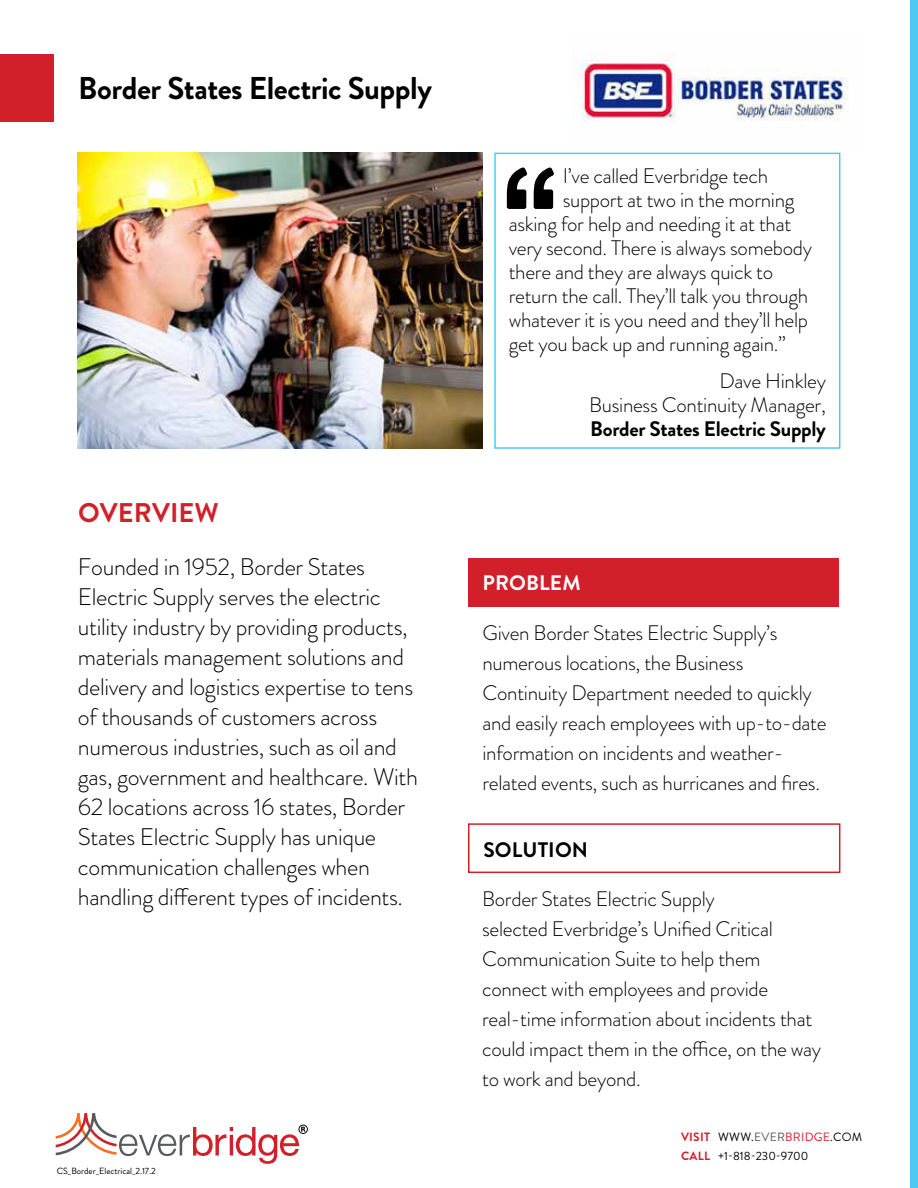
<style>
.page{position:relative;width:918px;height:1188px;background:#fff}
.page>*{position:absolute;margin:0;border:0;box-sizing:border-box;transform-origin:0 0}
.t1{font:700 31.5px "Brandon Grotesque";letter-spacing:-.015em;color:#000101}
.t2{font:700 27px "Brandon Grotesque";letter-spacing:.005em;color:#d1202a}
.t3{font:300 24px/30px "Brandon Grotesque";letter-spacing:-.015em;color:#000101}
.t4{font:300 21px/30px "Brandon Grotesque";letter-spacing:-.015em;color:#000101}
.t5{font:300 21px/24px "Brandon Grotesque";letter-spacing:-.015em;color:#000;text-align:right}
.t6{font:700 21px "Brandon Grotesque";letter-spacing:-.015em;color:#000}
.t7{font:700 21px "Brandon Grotesque";letter-spacing:.005em;color:#000101}
.t8{font:700 21px "Brandon Grotesque";letter-spacing:.005em;color:#fff}
.t9{font:12px/18.9px "Brandon Grotesque";letter-spacing:.02em;color:#000101}
.t10{font:9px "Brandon Grotesque";color:#000}
.s1{font-weight:700;color:#d1202a}
.s2{color:#585959}
.s3{color:#d1202a}
</style>
<div class="page">
<div style="left:0;top:54px;width:54px;height:67px;background:#d1202a"></div>
<img style="left:78px;top:153px;width:405px;height:296px">
<div style="left:494px;top:153px;width:346px;height:296px;border:2px solid #4fc9f1"></div>
<svg style="left:507px;top:167px;width:20px;height:42px"></svg>
<svg style="left:534px;top:167px;width:20px;height:42px"></svg>
<div style="left:468px;top:558px;width:371px;height:49px;background:#d1202a"></div>
<div style="left:468px;top:823px;width:372px;height:50px;border:2px solid #d1202a"></div>
<div style="left:910px;top:0;width:8px;height:1188px;background:#4fc9f1"></div>
<svg style="left:56px;top:1113px;width:252px;height:51px"></svg>
<img style="left:572px;top:55px;width:277px;height:66px">
<h1 class="t1" style="left:78px;top:66px;width:355px">Border States Electric Supply</h1>
<p class="t2" style="left:78px;top:494px;width:142px">OVERVIEW</p>
<p class="t3" style="left:78px;top:552px;width:342px">Founded in 1952, Border States Electric Supply serves the electric utility industry by providing products, materials management solutions and delivery and logistics expertise to tens of thousands of customers across numerous industries, such as oil and gas, government and healthcare. With 62 locations across 16 states, Border States Electric Supply has unique communication challenges when handling different types of incidents.</p>
<p class="t10" style="left:57px;top:1164px;width:101px">CS_Border_Electrical_2.17.2</p>
<p class="t5" style="left:563px;top:164px;width:207px">I’ve called Everbridge tech</p>
<p class="t5" style="left:563px;top:188px;width:233px">support at two in the morning</p>
<p class="t5" style="left:509px;top:212px;width:284px">asking for help and needing it at that</p>
<p class="t5" style="left:509px;top:236px;width:305px">very second. There is always somebody</p>
<p class="t5" style="left:509px;top:260px;width:266px">there and they are always quick to</p>
<p class="t5" style="left:509px;top:284px;width:301px">return the call. They’ll talk you through</p>
<p class="t5" style="left:509px;top:308px;width:301px">whatever it is you need and they’ll help</p>
<p class="t5" style="left:509px;top:332px;width:279px">get you back up and running again.”</p>
<p class="t5" style="left:589px;top:369px;width:238px">Dave Hinkley<br>Business Continuity Manager,</p>
<p class="t6" style="left:590px;top:414px;width:237px">Border States Electric Supply</p>
<p class="t8" style="left:483px;top:569px;width:100px">PROBLEM</p>
<p class="t4" style="left:482px;top:618px;width:346px">Given Border States Electric Supply’s numerous locations, the Business Continuity Department needed to quickly and easily reach employees with up-to-date information on incidents and weather&shy;related events, such as hurricanes and fires.</p>
<p class="t7" style="left:483px;top:835px;width:106px">SOLUTION</p>
<p class="t4" style="left:482px;top:884px;width:341px">Border States Electric Supply<br>selected Everbridge’s Unified Critical Communication Suite to help them connect with employees and provide real-time information about incidents that could impact them in the office, on the way to work and beyond.</p>
<p class="t9" style="left:681px;top:1128px;width:183px"><span class="s1">VISIT</span> WWW.<span class="s2">EVER</span><span class="s3">BRIDGE</span>.COM<br><span class="s1">CALL</span> +1-818-230-9700</p>
</div>
